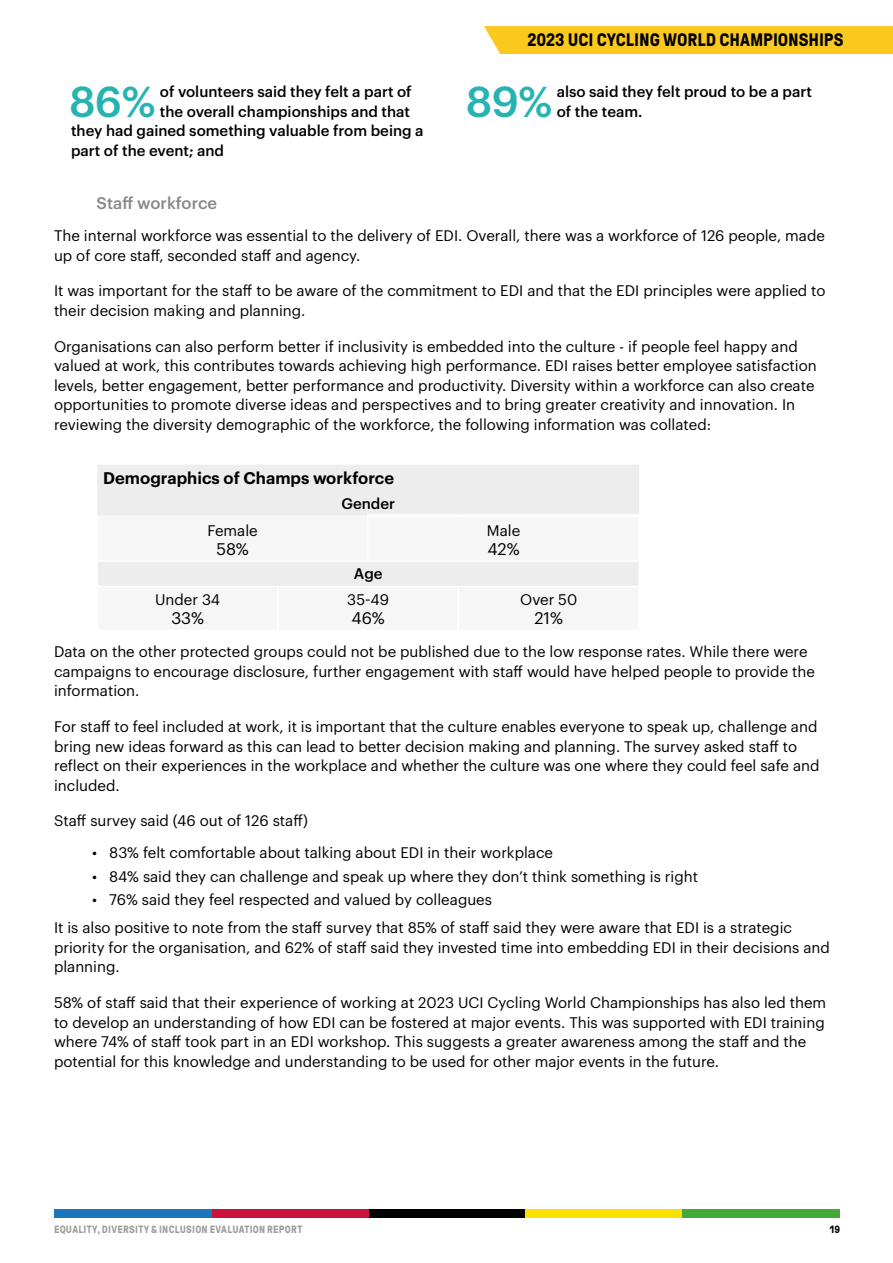
<style>
.page{position:relative;width:893px;height:1263px;background:#fff}
.page>*{position:absolute;margin:0;border:0;box-sizing:border-box;transform-origin:0 0}
.t1{font:500 42.3px "Graphik";color:#25b4b1}
.t2{font:700 18px "GT Pressura";letter-spacing:-.005em;color:#000}
.t3{font:600 16.5px "Graphik";color:#000}
.t4{font:16.5px "Graphik";color:#000}
.t5{font:500 16.5px "Graphik";color:#878787}
.t6{font:15px/19.5px "Graphik";color:#000}
.t7{font:500 15px/19.5px "Graphik";color:#000}
.t8{font:700 10.5px "GT Pressura";letter-spacing:.02em;color:#9d9d9c}
.t9{font:700 10.5px "GT Pressura";color:#000}
</style>
<div class="page">
<div style="left:484px;top:26px;width:409px;height:28px;background:#fbc81f"></div>
<div style="left:368px;top:1209px;width:158px;height:8px;background:#010202"></div>
<div style="left:211px;top:1209px;width:157px;height:8px;background:#c9133d"></div>
<div style="left:54px;top:1209px;width:157px;height:8px;background:#1976bc"></div>
<div style="left:526px;top:1209px;width:157px;height:8px;background:#fae101"></div>
<div style="left:683px;top:1209px;width:157px;height:8px;background:#43ac38"></div>
<div style="left:97px;top:465px;width:542px;height:51px;background:#ededed"></div>
<div style="left:98px;top:562px;width:540px;height:24px;background:#ededed"></div>
<hr style="left:367px;top:514px;width:91px;height:3px;background:#fff">
<hr style="left:458px;top:514px;width:182px;height:3px;background:#fff">
<h1 class="t1" style="left:69px;top:69px;width:88px">86%</h1>
<p class="t7" style="left:160px;top:81px;width:253px">of volunteers said they felt a part of</p>
<p class="t7" style="left:160px;top:100px;width:252px">the overall championships and that</p>
<p class="t7" style="left:71px;top:120px;width:354px">they had gained something valuable from being a</p>
<p class="t7" style="left:71px;top:139px;width:155px">part of the event; and</p>
<p class="t2" style="left:528px;top:30px;width:318px">2023 UCI CYCLING WORLD CHAMPIONSHIPS</p>
<h1 class="t1" style="left:466px;top:69px;width:88px">89%</h1>
<p class="t7" style="left:557px;top:81px;width:257px">also said they felt proud to be a part of the team.</p>
<p class="t5" style="left:97px;top:190px;width:122px">Staff workforce</p>
<p class="t6" style="left:54px;top:225px;width:772px">The internal workforce was essential to the delivery of EDI. Overall, there was a workforce of 126 people, made up of core staff, seconded staff and agency.</p>
<p class="t6" style="left:54px;top:280px;width:773px">It was important for the staff to be aware of the commitment to EDI and that the EDI principles were applied to their decision making and planning.</p>
<p class="t6" style="left:54px;top:335px;width:764px">Organisations can also perform better if inclusivity is embedded into the culture - if people feel happy and valued at work, this contributes towards achieving high performance. EDI raises better employee satisfaction levels, better engagement, better performance and productivity. Diversity within a workforce can also create opportunities to promote diverse ideas and perspectives and to bring greater creativity and innovation. In reviewing the diversity demographic of the workforce, the following information was collated:</p>
<p class="t3" style="left:103px;top:466px;width:292px">Demographics of Champs workforce</p>
<p class="t7" style="left:341px;top:492px;width:55px">Gender</p>
<p class="t6" style="left:207px;top:519px;width:52px">Female</p>
<p class="t4" style="left:216px;top:537px;width:34px">58%</p>
<p class="t6" style="left:487px;top:519px;width:35px">Male</p>
<p class="t4" style="left:487px;top:537px;width:34px">42%</p>
<p class="t7" style="left:354px;top:563px;width:30px">Age</p>
<p class="t6" style="left:155px;top:588px;width:67px">Under 34</p>
<p class="t4" style="left:171px;top:606px;width:34px">33%</p>
<p class="t6" style="left:347px;top:588px;width:43px">35-49</p>
<p class="t4" style="left:352px;top:606px;width:35px">46%</p>
<p class="t6" style="left:520px;top:588px;width:59px">Over 50</p>
<p class="t4" style="left:534px;top:606px;width:30px">21%</p>
<p class="t6" style="left:54px;top:641px;width:762px">Data on the other protected groups could not be published due to the low response rates. While there were campaigns to encourage disclosure, further engagement with staff would have helped people to provide the information.</p>
<p class="t6" style="left:54px;top:716px;width:767px">For staff to feel included at work, it is important that the culture enables everyone to speak up, challenge and bring new ideas forward as this can lead to better decision making and planning. The survey asked staff to reflect on their experiences in the workplace and whether the culture was one where they could feel safe and included.</p>
<p class="t6" style="left:54px;top:810px;width:255px">Staff survey said (46 out of 126 staff)</p>
<p class="t6" style="left:92px;top:841px;width:462px">• 83% felt comfortable about talking about EDI in their workplace</p>
<p class="t6" style="left:92px;top:865px;width:607px">• 84% said they can challenge and speak up where they don’t think something is right</p>
<p class="t6" style="left:54px;top:885px;width:739px;line-height:28px;text-indent:38px">• 76% said they feel respected and valued by colleagues<br>It is also positive to note from the staff survey that 85% of staff said they were aware that EDI is a strategic</p>
<p class="t6" style="left:54px;top:936px;width:777px">priority for the organisation, and 62% of staff said they invested time into embedding EDI in their decisions and planning.</p>
<p class="t6" style="left:54px;top:992px;width:774px">58% of staff said that their experience of working at 2023 UCI Cycling World Championships has also led them to develop an understanding of how EDI can be fostered at major events. This was supported with EDI training where 74% of staff took part in an EDI workshop. This suggests a greater awareness among the staff and the potential for this knowledge and understanding to be used for other major events in the future.</p>
<p class="t8" style="left:54px;top:1224px;width:250px">EQUALITY, DIVERSITY &amp; INCLUSION EVALUATION REPORT</p>
<p class="t9" style="left:830px;top:1224px;width:12px">19</p>
</div>
